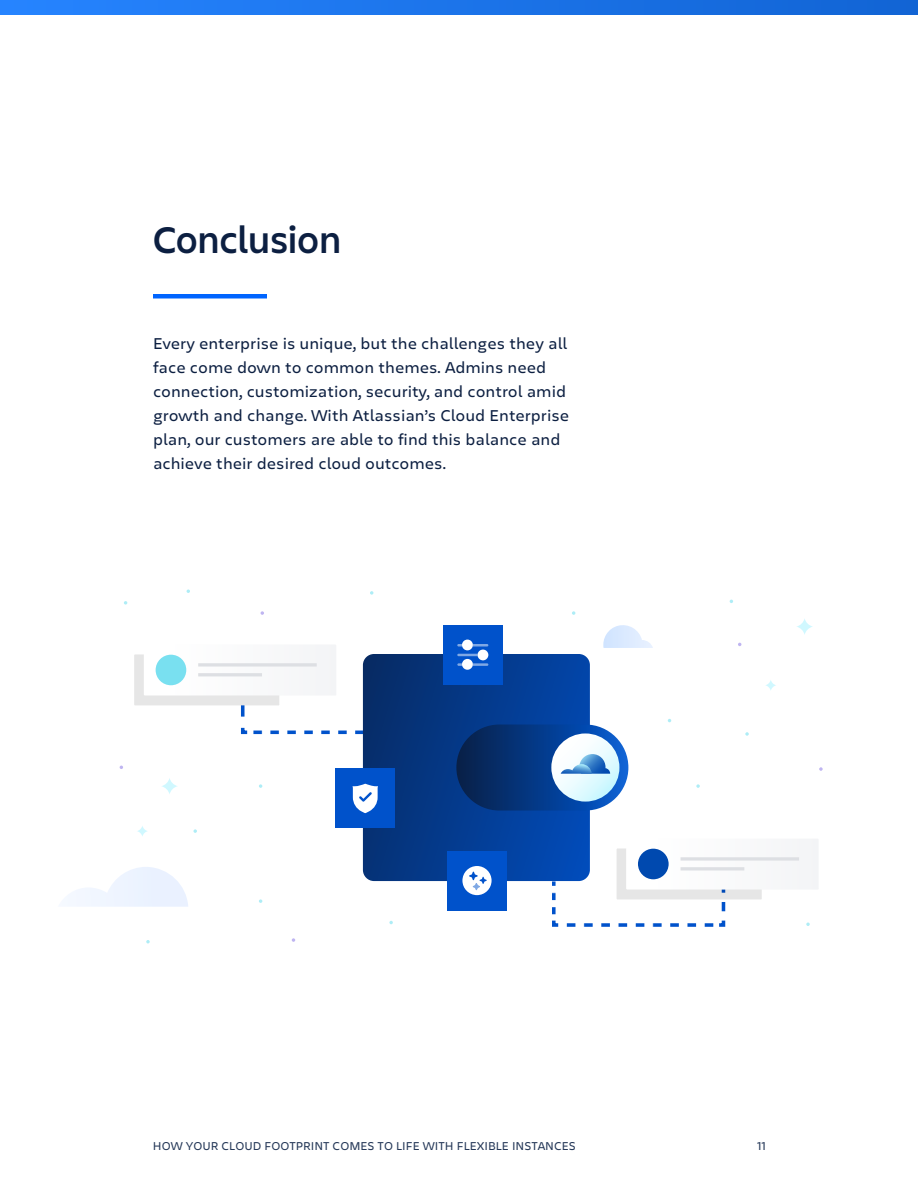
<style>
.page{position:relative;width:918px;height:1188px;background:#fff}
.page>*{position:absolute;margin:0;border:0;box-sizing:border-box;transform-origin:0 0}
.t1{font:600 39px "Charlie Display";letter-spacing:.01em;color:#0c1f41}
.t2{font:16.5px/24px "Charlie Text";color:#0c1f41}
.t3{font:12px "Charlie Text";color:#253858}
</style>
<div class="page">
<svg style="left:0;top:0;width:918px;height:15px;background:#1b74e9"></svg>
<hr style="left:153px;top:294px;width:114px;height:4px;background:#0065ff">
<svg style="left:550px;top:870px;width:176px;height:57px"></svg>
<svg style="left:241px;top:724px;width:122px;height:12px"></svg>
<svg style="left:241px;top:705px;width:4px;height:12px"></svg>
<svg style="left:603px;top:625px;width:50px;height:23px"></svg>
<div style="left:363px;top:654px;width:227px;height:227px;background:linear-gradient(to right,#062e6c,#0249b3);border-radius:11px"></div>
<svg style="left:67px;top:867px;width:121px;height:40px"></svg>
<div style="left:443px;top:625px;width:59px;height:59px;background:#0052cb"></div>
<svg style="left:457px;top:640px;width:31px;height:30px"></svg>
<div style="left:336px;top:769px;width:59px;height:59px;background:#0052cb"></div>
<svg style="left:352px;top:784px;width:26px;height:29px"></svg>
<svg style="left:796px;top:618px;width:17px;height:17px"></svg>
<svg style="left:161px;top:778px;width:17px;height:17px"></svg>
<div style="left:456px;top:725px;width:172px;height:86px;background:linear-gradient(to right,#031c46,#095fd4);border-radius:43px"></div>
<svg style="left:551px;top:733px;width:68px;height:69px"></svg>
<svg style="left:561px;top:754px;width:49px;height:20px"></svg>
<div style="left:134px;top:654px;width:146px;height:51px;background:#e6e6e6"></div>
<div style="left:144px;top:644px;width:193px;height:52px;background:#f9fafb"></div>
<div style="left:156px;top:655px;width:30px;height:30px;background:#79e0f0;border-radius:50%"></div>
<hr style="left:198px;top:663px;width:119px;height:4px;background:#dddfe3">
<hr style="left:198px;top:673px;width:64px;height:3px;background:#dddfe3">
<div style="left:617px;top:848px;width:145px;height:52px;background:#e6e6e6"></div>
<div style="left:626px;top:839px;width:193px;height:51px;background:#f9fafb"></div>
<div style="left:638px;top:849px;width:31px;height:30px;background:#0049af;border-radius:50%"></div>
<hr style="left:681px;top:857px;width:118px;height:4px;background:#dddfe3">
<hr style="left:681px;top:867px;width:63px;height:3px;background:#dddfe3">
<svg style="left:765px;top:680px;width:11px;height:11px"></svg>
<svg style="left:137px;top:826px;width:11px;height:11px"></svg>
<svg style="left:819px;top:767px;width:4px;height:4px"></svg>
<svg style="left:292px;top:938px;width:3px;height:4px"></svg>
<svg style="left:261px;top:611px;width:3px;height:4px"></svg>
<svg style="left:745px;top:732px;width:4px;height:4px"></svg>
<svg style="left:806px;top:923px;width:4px;height:3px"></svg>
<svg style="left:696px;top:784px;width:4px;height:4px"></svg>
<svg style="left:193px;top:829px;width:4px;height:4px"></svg>
<svg style="left:259px;top:784px;width:3px;height:4px"></svg>
<svg style="left:124px;top:601px;width:3px;height:4px"></svg>
<svg style="left:259px;top:899px;width:3px;height:4px"></svg>
<svg style="left:389px;top:921px;width:4px;height:3px"></svg>
<svg style="left:146px;top:940px;width:4px;height:4px"></svg>
<svg style="left:572px;top:611px;width:3px;height:4px"></svg>
<div style="left:447px;top:851px;width:60px;height:59px;background:#0052cb"></div>
<svg style="left:462px;top:866px;width:30px;height:29px"></svg>
<h1 class="t1" style="left:153px;top:212px;width:189px">Conclusion</h1>
<p class="t2" style="left:153px;top:330px;width:418px">Every enterprise is unique, but the challenges they all face come down to common themes. Admins need connection, customization, security, and control amid growth and change. With Atlassian’s Cloud Enterprise plan, our customers are able to find this balance and achieve their desired cloud outcomes.</p>
<p class="t3" style="left:153px;top:1137px;width:424px">HOW YOUR CLOUD FOOTPRINT COMES TO LIFE WITH FLEXIBLE INSTANCES</p>
<p class="t3" style="left:757px;top:1137px;width:11px">11</p>
</div>
